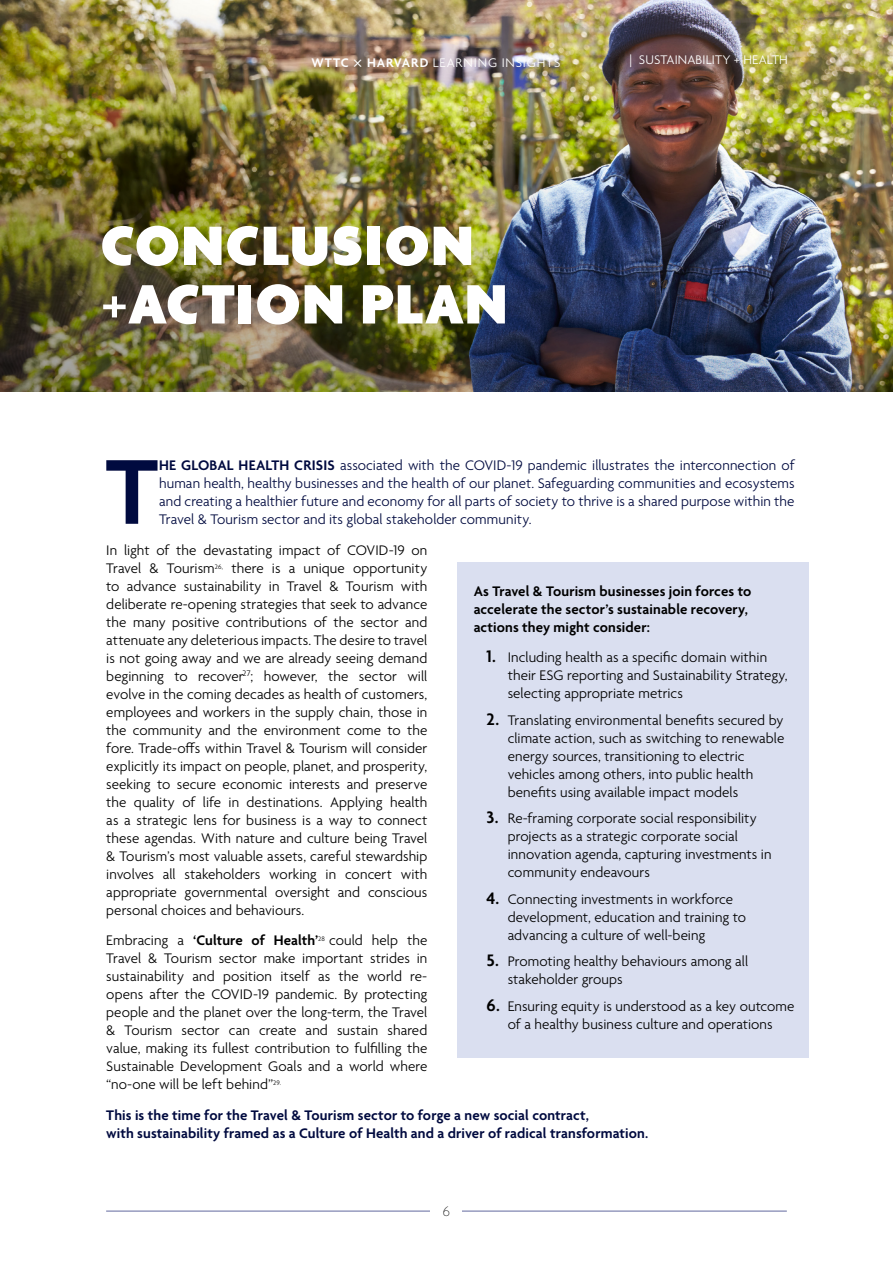
<style>
.page{position:relative;width:893px;height:1263px;background:#fff}
.page>*{position:absolute;margin:0;border:0;box-sizing:border-box;transform-origin:0 0}
.Body{font:600 99.6px "Agenda";color:#000a3f}
.Heading_1{font:900 60px "Agenda";letter-spacing:.025em;color:#fff}
.Body-2{font:300 15px/18px "Agenda";letter-spacing:.005em;color:#000}
.Body-3{font:300 15px/18px "Agenda";letter-spacing:.005em;color:#000a3f;text-align:justify}
.Body-4{font:600 15px/18px "Agenda";letter-spacing:.005em;color:#000a3f}
.Body-5{font:600 15px/18px "Agenda";letter-spacing:.005em;color:#000}
.t1{font:100 15px "Agenda";color:#000}
.t2{font:300 13.5px "Agenda";letter-spacing:.065em;color:#fff}
.t3{font:300 13.5px "Agenda";letter-spacing:.01em;color:#fff}
.t4{font:600 13.5px "Agenda";color:#fff}
.s1{font-weight:600}
.s2{font-weight:500}
.s3{font-weight:600;font-size:18px}
</style>
<div class="page">
<div style="left:457px;top:562px;width:351px;height:496px;background:#dadff0"></div>
<img style="left:0;top:0;width:893px;height:392px">
<hr style="left:106px;top:1211px;width:681px;height:1px;background:#62699f">
<div style="left:431px;top:1204px;width:31px;height:27px;background:#fff"></div>
<svg style="left:354px;top:59px;width:8px;height:8px"></svg>
<p class="t4" style="left:311px;top:55px;width:39px">WTTC</p>
<p class="t2" style="left:367px;top:55px;width:195px"><span class="s1">HARVARD</span> LEARNING INSIGHTS</p>
<p class="Heading_1" style="left:101px;top:213px;width:374px">CONCLUSION</p>
<p class="Heading_1" style="left:101px;top:272px;width:408px"><span class="s2">+</span>ACTION PLAN</p>
<p class="t3" style="left:630px;top:52px;width:160px">| SUSTAINABILITY + HEALTH</p>
<p class="Body" style="left:106px;top:438px;width:54px">T</p>
<p class="Body-3" style="left:159px;top:457px;width:637px"><span class="s1">HE GLOBAL HEALTH CRISIS</span> associated with the COVID-19 pandemic illustrates the interconnection of human health, healthy businesses and the health of our planet. Safeguarding communities and ecosystems and creating a healthier future and economy for all parts of society to thrive is a shared purpose within the Travel &amp; Tourism sector and its global stakeholder community.</p>
<p class="Body-2" style="left:106px;top:542px;width:323px;text-align:justify">In light of the devastating impact of COVID-19 on Travel &amp; Tourism<sup>26,</sup> there is a unique opportunity to advance sustainability in Travel &amp; Tourism with deliberate re-opening strategies that seek to advance the many positive contributions of the sector and attenuate any deleterious impacts. The desire to travel is not going away and we are already seeing demand beginning to recover<sup>27</sup>; however, the sector will evolve in the coming decades as health of customers, employees and workers in the supply chain, those in the community and the environment come to the fore. Trade-offs within Travel &amp; Tourism will consider explicitly its impact on people, planet, and prosperity, seeking to secure economic interests and preserve the quality of life in destinations. Applying health as a strategic lens for business is a way to connect these agendas. With nature and culture being Travel &amp; Tourism’s most valuable assets, careful stewardship involves all stakeholders working in concert with appropriate governmental oversight and conscious personal choices and behaviours.</p>
<p class="Body-2" style="left:106px;top:932px;width:323px;text-align:justify">Embracing a <span class="s1">‘Culture of Health’</span><sup>28</sup> could help the Travel &amp; Tourism sector make important strides in sustainability and position itself as the world re&shy;opens after the COVID-19 pandemic. By protecting people and the planet over the long-term, the Travel &amp; Tourism sector can create and sustain shared value, making its fullest contribution to fulfilling the Sustainable Development Goals and a world where “no-one will be left behind”<sup>29.</sup></p>
<p class="Body-4" style="left:106px;top:1107px;width:543px">This is the time for the Travel &amp; Tourism sector to forge a new social contract,<br>with sustainability framed as a Culture of Health and a driver of radical transformation.</p>
<p class="Body-5" style="left:474px;top:583px;width:279px">As Travel &amp; Tourism businesses join forces to accelerate the sector’s sustainable recovery, actions they might consider:</p>
<p class="Body-2" style="left:508px;top:649px;width:281px;text-indent:-21px"><span class="s3">1.</span> Including health as a specific domain within their ESG reporting and Sustainability Strategy, selecting appropriate metrics</p>
<p class="Body-2" style="left:508px;top:712px;width:278px;text-indent:-21px"><span class="s3">2.</span> Translating environmental benefits secured by climate action, such as switching to renewable energy sources, transitioning to electric vehicles among others, into public health benefits using available impact models</p>
<p class="Body-2" style="left:508px;top:810px;width:265px;text-indent:-21px"><span class="s3">3.</span> Re-framing corporate social responsibility projects as a strategic corporate social innovation agenda, capturing investments in community endeavours</p>
<p class="Body-2" style="left:508px;top:891px;width:240px;text-indent:-21px"><span class="s3">4.</span> Connecting investments in workforce development, education and training to advancing a culture of well-being</p>
<p class="Body-2" style="left:508px;top:953px;width:242px;text-indent:-21px"><span class="s3">5.</span> Promoting healthy behaviours among all stakeholder groups</p>
<p class="Body-2" style="left:486px;top:998px;width:310px;text-align:center"><span class="s3">6.</span> Ensuring equity is understood as a key outcome of a healthy business culture and operations</p>
<p class="t1" style="left:443px;top:1203px;width:9px">6</p>
</div>
